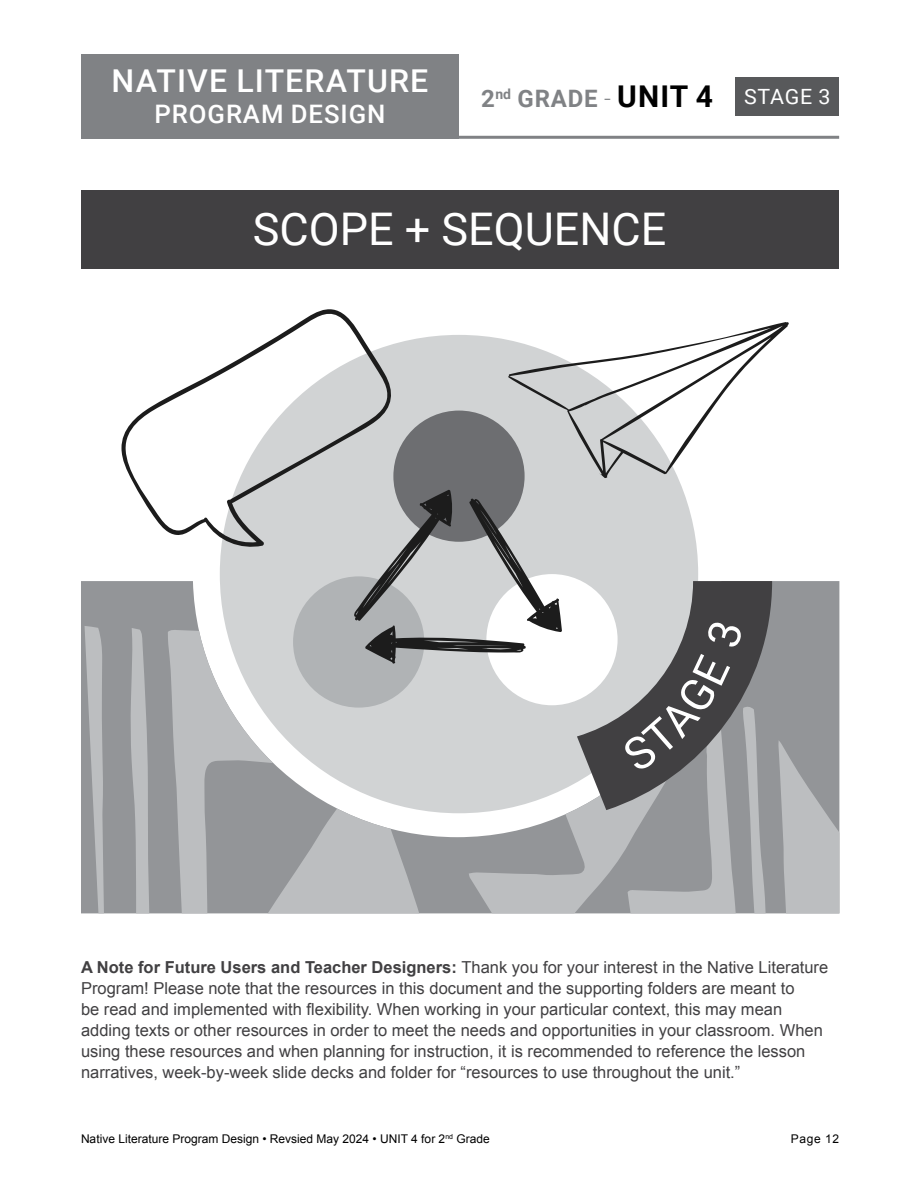
<style>
.page{position:relative;width:918px;height:1188px;background:#fff}
.page>*{position:absolute;margin:0;border:0;box-sizing:border-box;transform-origin:0 0}
.t1{font:45px "Roboto";color:#fff}
.t2{font:500 31.5px "Roboto";letter-spacing:.035em;color:#fff}
.t3{font:500 25.5px "Roboto";letter-spacing:.035em;color:#fff}
.t4{font:700 24px "Roboto";letter-spacing:.035em;color:#808285}
.t5{font:16.5px/21px "Arial";color:#414042}
.t6{font:12px "Arial";color:#000}
.s1{font-weight:300}
.s2{font-size:30px;color:#000}
.s3{font-weight:400;font-size:21px;color:#fff}
.s4{font-weight:700}
</style>
<div class="page">
<div style="left:81px;top:54px;width:378px;height:85px;background:#808285"></div>
<hr style="left:81px;top:136px;width:758px;height:3px;background:#808285">
<div style="left:735px;top:77px;width:104px;height:39px;background:#58595b"></div>
<svg style="left:81px;top:581px;width:758px;height:332px;background:#9fa1a4"></svg>
<svg style="left:85px;top:626px;width:754px;height:287px;background:#acaeb0"></svg>
<div style="left:220px;top:335px;width:478px;height:478px;background:#d1d3d4;border-radius:50%"></div>
<div style="left:393px;top:411px;width:132px;height:131px;background:#6d6e71;border-radius:50%"></div>
<div style="left:486px;top:574px;width:132px;height:131px;background:#fff;border-radius:50%"></div>
<div style="left:293px;top:576px;width:131px;height:132px;background:#b0b3b5;border-radius:50%"></div>
<svg style="left:354px;top:490px;width:208px;height:174px"></svg>
<svg style="left:476px;top:322px;width:313px;height:171px"></svg>
<svg style="left:121px;top:309px;width:274px;height:241px"></svg>
<div style="left:81px;top:191px;width:757px;height:78px;background:#414042"></div>
<svg style="left:577px;top:581px;width:195px;height:229px"></svg>
<svg style="left:625px;top:622px;width:116px;height:147px"></svg>
<h2 class="t2" style="left:112px;top:59px;width:318px">NATIVE LITERATURE</h2>
<h3 class="t3" style="left:155px;top:96px;width:232px">PROGRAM DESIGN</h3>
<h3 class="t4" style="left:481px;top:82px;width:351px">2<sup>nd</sup> GRADE <span class="s1">-</span> <span class="s2">UNIT 4</span> <span class="s3">STAGE 3</span></h3>
<h1 class="t1" style="left:253px;top:198px;width:415px">SCOPE + SEQUENCE</h1>
<p class="t5" style="left:81px;top:956px;width:749px"><span class="s4">A Note for Future Users and Teacher Designers:</span> Thank you for your interest in the Native Literature Program! Please note that the resources in this document and the supporting folders are meant to<br>be read and implemented with flexibility. When working in your particular context, this may mean adding texts or other resources in order to meet the needs and opportunities in your classroom. When using these resources and when planning for instruction, it is recommended to reference the lesson narratives, week-by-week slide decks and folder for “resources to use throughout the unit.”</p>
<p class="t6" style="left:81px;top:1131px;width:410px">Native Literature Program Design • Revsied May 2024 • UNIT 4 for 2<sup>nd</sup> Grade</p>
<p class="t6" style="left:791px;top:1131px;width:50px">Page 12</p>
</div>
